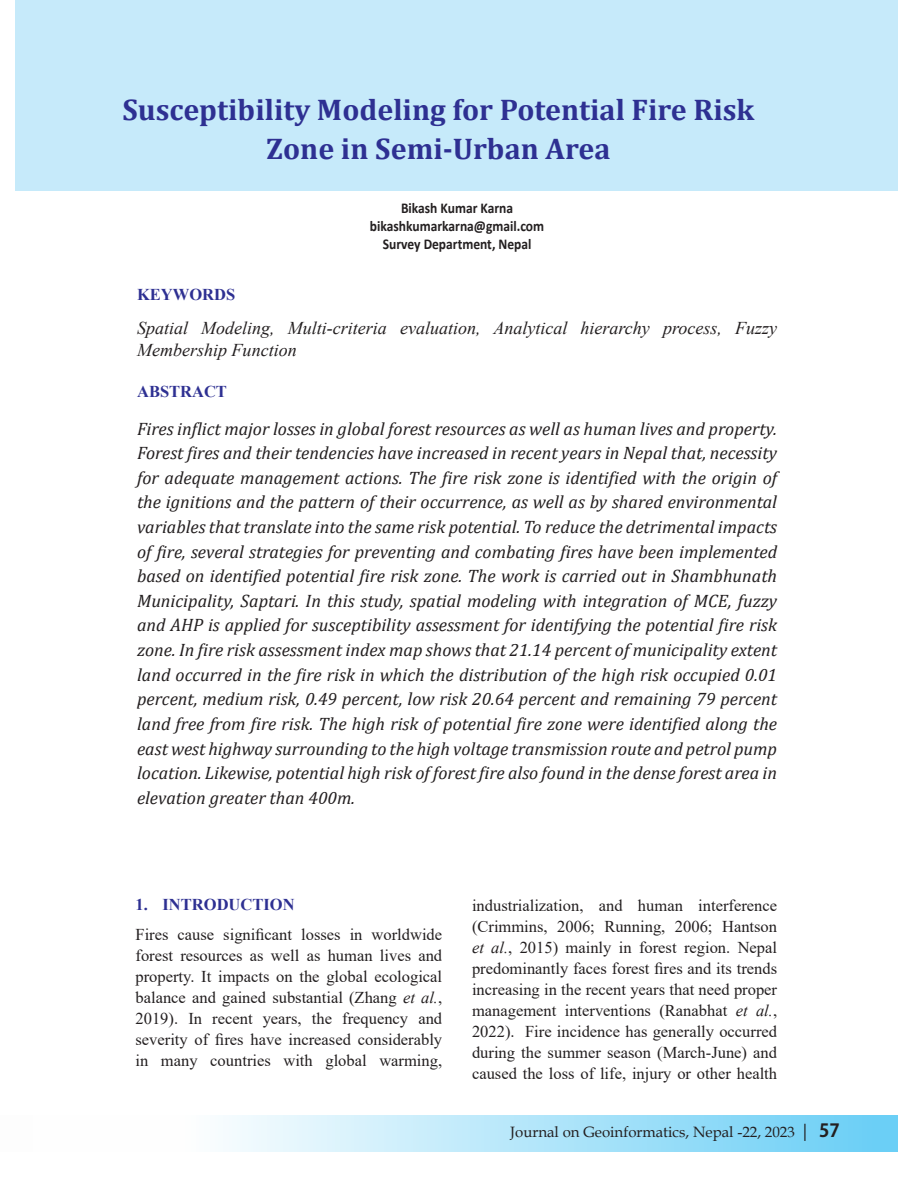
<style>
.page{position:relative;width:898px;height:1204px;background:#fff}
.page>*{position:absolute;margin:0;border:0;box-sizing:border-box;transform-origin:0 0}
.t1{font:700 30px/39px "Cambria";color:#2e3092;text-align:center}
.t2{font:italic 18px/24.6px "Cambria";color:#231f20;text-align:justify}
.heading_3{font:italic 18px/21.6px "Times New Roman";color:#231f20}
.t3{font:16.5px/21px "Times New Roman";color:#231f20;text-align:justify}
.heading_3-2{font:700 16.5px "Times New Roman";color:#2e3092}
.heading_2{font:700 15px "Calibri";color:#231f20;scale:.9 1}
.t4{font:15px "Book Antiqua";color:#231f20}
.s1{font-style:italic}
.s2{font-size:18px}
.s3{font-family:"Koz Go Pr 6 N";font-weight:700;font-size:18px}
</style>
<div class="page">
<div style="left:0;top:1114px;width:897px;height:37px;background:linear-gradient(to right,#fff,#6dcff6)"></div>
<div style="left:16px;top:0;width:881px;height:190px;background:#c6eafa"></div>
<p class="t1" style="left:122px;top:89px;width:633px">Susceptibility Modeling for Potential Fire Risk<br>Zone in Semi-Urban Area</p>
<p class="heading_2" style="left:401px;top:197px;width:126px">Bikash Kumar Karna</p>
<p class="heading_2" style="left:370px;top:215px;width:195px">bikashkumarkarna@gmail.com</p>
<p class="heading_2" style="left:382px;top:233px;width:167px">Survey Department, Nepal</p>
<p class="heading_3-2" style="left:137px;top:282px;width:100px">KEYWORDS</p>
<p class="heading_3" style="left:137px;top:317px;width:641px">Spatial Modeling, Multi-criteria evaluation, Analytical hierarchy process, Fuzzy<br>Membership Function</p>
<p class="heading_3-2" style="left:137px;top:380px;width:91px">ABSTRACT</p>
<p class="t2" style="left:137px;top:415px;width:641px">Fires inflict major losses in global forest resources as well as human lives and property.<br>Forest fires and their tendencies have increased in recent years in Nepal that, necessity for adequate management actions. The fire risk zone is identified with the origin of the ignitions and the pattern of their occurrence, as well as by shared environmental variables that translate into the same risk potential. To reduce the detrimental impacts of fire, several strategies for preventing and combating fires have been implemented based on identified potential fire risk zone. The work is carried out in Shambhunath Municipality, Saptari. In this study, spatial modeling with integration of MCE, fuzzy and AHP is applied for susceptibility assessment for identifying the potential fire risk zone. In fire risk assessment index map shows that 21.14 percent of municipality extent land occurred in the fire risk in which the distribution of the high risk occupied 0.01 percent, medium risk, 0.49 percent, low risk 20.64 percent and remaining 79 percent land free from fire risk. The high risk of potential fire zone were identified along the east west highway surrounding to the high voltage transmission route and petrol pump location. Likewise, potential high risk of forest fire also found in the dense forest area in elevation greater than 400m.</p>
<p class="heading_3-2" style="left:135px;top:892px;width:161px">1. INTRODUCTION</p>
<p class="t3" style="left:135px;top:923px;width:308px">Fires cause significant losses in worldwide forest resources as well as human lives and property. It impacts on the global ecological balance and gained substantial (Zhang <span class="s1">et al.</span>, 2019). In recent years, the frequency and severity of fires have increased considerably in many countries with global warming,</p>
<p class="t3" style="left:472px;top:893px;width:306px">industrialization, and human interference (Crimmins, 2006; Running, 2006; Hantson <span class="s1">et al.</span>, 2015) mainly in forest region. Nepal predominantly faces forest fires and its trends increasing in the recent years that need proper management interventions (Ranabhat <span class="s1">et al.</span>, 2022). Fire incidence has generally occurred during the summer season (March-June) and caused the loss of life, injury or other health</p>
<p class="t4" style="left:510px;top:1121px;width:331px">Journal on Geoinformatics, Nepal -22, 2023 <span class="s2">|</span> <span class="s3">57</span></p>
</div>
